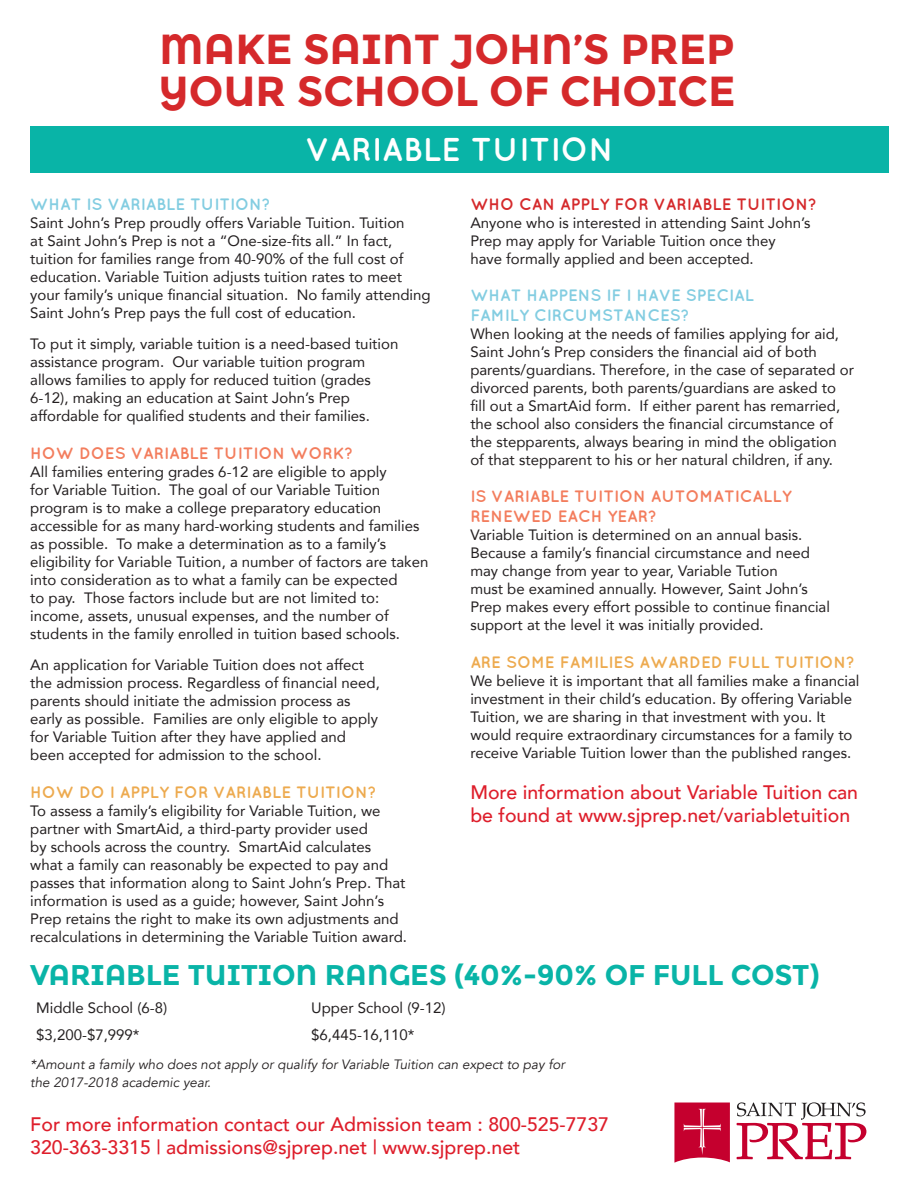
<style>
.page{position:relative;width:918px;height:1188px;background:#fff}
.page>*{position:absolute;margin:0;border:0;box-sizing:border-box;transform-origin:0 0}
.t1{font:700 42px "Montserrat Alternates";letter-spacing:-.005em;color:#d5292b}
.t2{font:700 33px "Quicksand";color:#fff}
.t3{font:700 28.5px "Montserrat";letter-spacing:-.005em;color:#09b4a7}
.t4{font:500 19.5px/23.4px "Avenir";color:#de1e2b}
.t5{font:700 16.5px/19.8px "Quicksand";color:#f37d5d}
.t6{font:700 16.5px/19.8px "Quicksand";color:#83cde1}
.t7{font:700 16.5px "Quicksand";color:#edaa4f}
.t8{font:700 16.5px "Quicksand";color:#d5292b}
.t9{font:15px/18px "Avenir";color:#231f20}
.t10{font:italic 13.5px "Avenir";color:#231f20}
.s1{font-family:"Montserrat"}
.s2{font-family:"Montserrat Alternates"}
</style>
<div class="page">
<div style="left:30px;top:127px;width:859px;height:46px;background:#09b4a7"></div>
<svg style="left:674px;top:1103px;width:56px;height:60px;background:#cd244b"></svg>
<svg style="left:737px;top:1102px;width:129px;height:57px"></svg>
<p class="t1" style="left:160px;top:24px;width:576px">MAK<span class="s1">E</span> SAIN<span class="s1">T</span> JOHN’S PR<span class="s1">E</span>P</p>
<p class="t1" style="left:159px;top:66px;width:578px">YOUR SCHOOL O<span class="s1">F</span> CHOIC<span class="s1">E</span></p>
<p class="t2" style="left:305px;top:130px;width:310px">VARIABLE TUITION</p>
<p class="t6" style="left:30px;top:193px;width:242px">WHAT IS VARIABLE TUITION?</p>
<p class="t9" style="left:30px;top:213px;width:402px">Saint John’s Prep proudly offers Variable Tuition. Tuition<br>at Saint John’s Prep is not a “One-size-fits all.” In fact, tuition for families range from 40-90% of the full cost of education. Variable Tuition adjusts tuition rates to meet your family’s unique financial situation. No family attending Saint John’s Prep pays the full cost of education.</p>
<p class="t9" style="left:30px;top:334px;width:370px">To put it simply, variable tuition is a need-based tuition assistance program. Our variable tuition program allows families to apply for reduced tuition (grades 6-12), making an education at Saint John’s Prep affordable for qualified students and their families.</p>
<p class="t5" style="left:30px;top:442px;width:325px">HOW DOES VARIABLE TUITION WORK?</p>
<p class="t9" style="left:30px;top:462px;width:400px">All families entering grades 6-12 are eligible to apply<br>for Variable Tuition. The goal of our Variable Tuition program is to make a college preparatory education accessible for as many hard-working students and families as possible. To make a determination as to a family’s eligibility for Variable Tuition, a number of factors are taken into consideration as to what a family can be expected<br>to pay. Those factors include but are not limited to: income, assets, unusual expenses, and the number of students in the family enrolled in tuition based schools.</p>
<p class="t9" style="left:30px;top:655px;width:351px">An application for Variable Tuition does not affect the admission process. Regardless of financial need, parents should initiate the admission process as early as possible. Families are only eligible to apply for Variable Tuition after they have applied and been accepted for admission to the school.</p>
<p class="t7" style="left:30px;top:782px;width:348px">HOW DO I APPLY FOR VARIABLE TUITION?</p>
<p class="t9" style="left:30px;top:801px;width:378px">To assess a family’s eligibility for Variable Tuition, we partner with SmartAid, a third-party provider used<br>by schools across the country. SmartAid calculates what a family can reasonably be expected to pay and passes that information along to Saint John’s Prep. That information is used as a guide; however, Saint John’s Prep retains the right to make its own adjustments and recalculations in determining the Variable Tuition award.</p>
<p class="t8" style="left:470px;top:194px;width:348px">WHO CAN APPLY FOR VARIABLE TUITION?</p>
<p class="t9" style="left:470px;top:213px;width:342px">Anyone who is interested in attending Saint John’s<br>Prep may apply for Variable Tuition once they have formally applied and been accepted.</p>
<p class="t6" style="left:470px;top:285px;width:285px">WHAT HAPPENS IF I HAVE SPECIAL<br>FAMILY CIRCUMSTANCES?</p>
<p class="t9" style="left:470px;top:324px;width:385px">When looking at the needs of families applying for aid, Saint John’s Prep considers the financial aid of both parents/guardians. Therefore, in the case of separated or divorced parents, both parents/guardians are asked to fill out a SmartAid form. If either parent has remarried, the school also considers the financial circumstance of the stepparents, always bearing in mind the obligation of that stepparent to his or her natural children, if any.</p>
<p class="t5" style="left:470px;top:486px;width:323px">IS VARIABLE TUITION AUTOMATICALLY<br>RENEWED EACH YEAR?</p>
<p class="t9" style="left:470px;top:526px;width:341px">Variable Tuition is determined on an annual basis.<br>Because a family’s financial circumstance and need may change from year to year, Variable Tution</p>
<p class="t9" style="left:470px;top:580px;width:361px">must be examined annually. However, Saint John’s<br>Prep makes every effort possible to continue financial support at the level it was initially provided.</p>
<p class="t7" style="left:470px;top:652px;width:386px">ARE SOME FAMILIES AWARDED FULL TUITION?</p>
<p class="t9" style="left:470px;top:671px;width:391px">We believe it is important that all families make a financial investment in their child’s education. By offering Variable Tuition, we are sharing in that investment with you. It would require extraordinary circumstances for a family to receive Variable Tuition lower than the published ranges.</p>
<p class="t4" style="left:470px;top:780px;width:389px">More information about Variable Tuition can be found at www.sjprep.net/variabletuition</p>
<p class="t3" style="left:30px;top:958px;width:791px"><span class="s2">VARIABL</span>E T<span class="s2">UI</span>T<span class="s2">ION RANG</span>E<span class="s2">S</span> (40%-90% OF FULL COST)</p>
<p class="t9" style="left:36px;top:999px;width:133px">Middle School (6-8)</p>
<p class="t9" style="left:311px;top:999px;width:136px">Upper School (9-12)</p>
<p class="t9" style="left:36px;top:1026px;width:105px">$3,200-$7,999*</p>
<p class="t9" style="left:311px;top:1026px;width:105px">$6,445-16,110*</p>
<p class="t10" style="left:30px;top:1056px;width:536px">*Amount a family who does not apply or qualify for Variable Tuition can expect to pay for</p>
<p class="t10" style="left:30px;top:1074px;width:182px">the 2017-2018 academic year.</p>
<p class="t4" style="left:30px;top:1111px;width:580px">For more information contact our Admission team : 800-525-7737<br>320-363-3315 | admissions@sjprep.net | www.sjprep.net</p>
</div>
